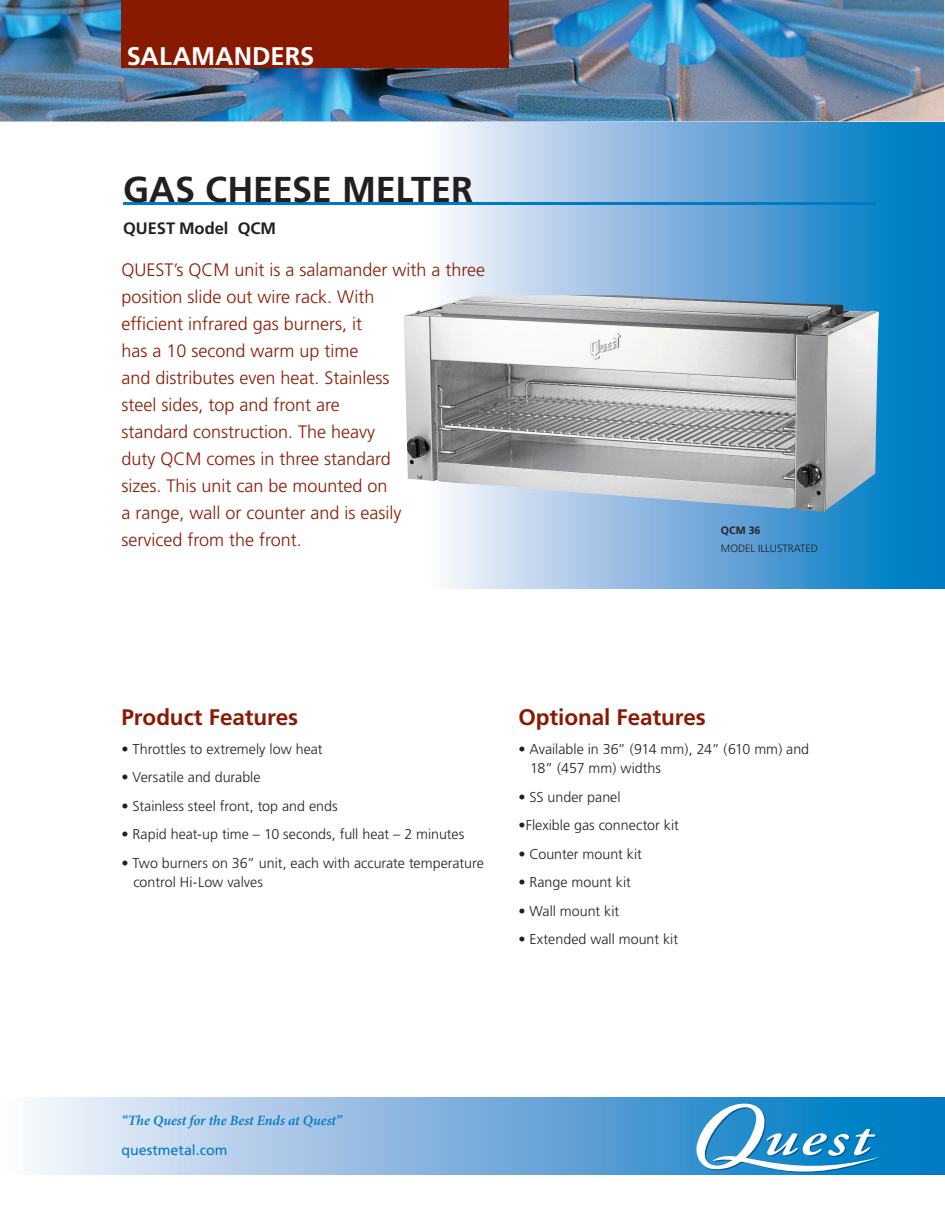
<style>
.page{position:relative;width:945px;height:1215px;background:#fff}
.page>*{position:absolute;margin:0;border:0;box-sizing:border-box;transform-origin:0 0}
.t1{font:700 36px "Frutiger";letter-spacing:-.005em;color:#231f20}
.PAGENAME-1_BOLD_17_2{font:700 25.5px "Frutiger";color:#fff}
.subhead{font:700 22.5px "Frutiger";letter-spacing:-.005em;color:#891a02}
.Intro_Text{font:300 18px/27px "Frutiger";color:#891a02}
.Mode{font:700 16.5px "Frutiger";color:#231f20}
.Larger_Bullets-11_13{font:300 14.25px/19.5px "Frutiger";color:#231f20}
.Body_9_5pt{font:italic 600 14.25px "Minion Pro";letter-spacing:-.005em;color:#007ac2}
.Body_9_5pt-2{font:14.25px "Frutiger";color:#007ac2}
.Body_9_5pt-3{font:300 10.65px/18px "Frutiger";color:#231f20}
.s1{font-weight:700}
</style>
<div class="page">
<div style="left:428px;top:123px;width:517px;height:465px;background:linear-gradient(to right,#fff3fb,#0070c0)"></div>
<img style="left:0;top:0;width:943px;height:122px">
<div style="left:0;top:1098px;width:945px;height:76px;background:linear-gradient(to right,#fff3fb,#0070bf)"></div>
<svg style="left:696px;top:1104px;width:186px;height:69px"></svg>
<hr style="left:123px;top:202px;width:753px;height:3px;background:#007ac2">
<div style="left:122px;top:0;width:387px;height:68px;background:#891a02"></div>
<img style="left:404px;top:295px;width:475px;height:217px">
<p class="PAGENAME-1_BOLD_17_2" style="left:127px;top:41px;width:189px">SALAMANDERS</p>
<p class="t1" style="left:123px;top:168px;width:352px">GAS CHEESE MELTER</p>
<p class="Mode" style="left:123px;top:218px;width:155px">QUEST Model QCM</p>
<p class="Intro_Text" style="left:122px;top:256px;width:365px">QUEST’s QCM unit is a salamander with a three position slide out wire rack. With<br>efficient infrared gas burners, it<br>has a 10 second warm up time<br>and distributes even heat. Stainless<br>steel sides, top and front are<br>standard construction. The heavy<br>duty QCM comes in three standard<br>sizes. This unit can be mounted on<br>a range, wall or counter and is easily<br>serviced from the front.</p>
<p class="Body_9_5pt-3" style="left:721px;top:521px;width:98px"><span class="s1">QCM 36<br></span>MODEL ILLUSTRATED</p>
<p class="subhead" style="left:122px;top:704px;width:178px">Product Features</p>
<p class="Larger_Bullets-11_13" style="left:122px;top:739px;width:203px">• Throttles to extremely low heat</p>
<p class="Larger_Bullets-11_13" style="left:122px;top:768px;width:141px">• Versatile and durable</p>
<p class="Larger_Bullets-11_13" style="left:122px;top:796px;width:218px">• Stainless steel front, top and ends</p>
<p class="Larger_Bullets-11_13" style="left:122px;top:825px;width:344px">• Rapid heat-up time – 10 seconds, full heat – 2 minutes</p>
<p class="Larger_Bullets-11_13" style="left:133px;top:853px;width:352px;text-indent:-12px">• Two burners on 36” unit, each with accurate temperature control Hi-Low valves</p>
<p class="subhead" style="left:518px;top:704px;width:189px">Optional Features</p>
<p class="Larger_Bullets-11_13" style="left:530px;top:739px;width:280px;text-indent:-12px">• Available in 36” (914 mm), 24” (610 mm) and<br>18” (457 mm) widths</p>
<p class="Larger_Bullets-11_13" style="left:518px;top:787px;width:104px">• SS under panel</p>
<p class="Larger_Bullets-11_13" style="left:518px;top:816px;width:162px">•Flexible gas connector kit</p>
<p class="Larger_Bullets-11_13" style="left:518px;top:844px;width:125px">• Counter mount kit</p>
<p class="Larger_Bullets-11_13" style="left:518px;top:873px;width:114px">• Range mount kit</p>
<p class="Larger_Bullets-11_13" style="left:518px;top:901px;width:102px">• Wall mount kit</p>
<p class="Larger_Bullets-11_13" style="left:518px;top:930px;width:161px">• Extended wall mount kit</p>
<p class="Body_9_5pt" style="left:122px;top:1111px;width:222px">“The Quest for the Best Ends at Quest”</p>
<p class="Body_9_5pt-2" style="left:122px;top:1141px;width:108px">questmetal.com</p>
</div>
